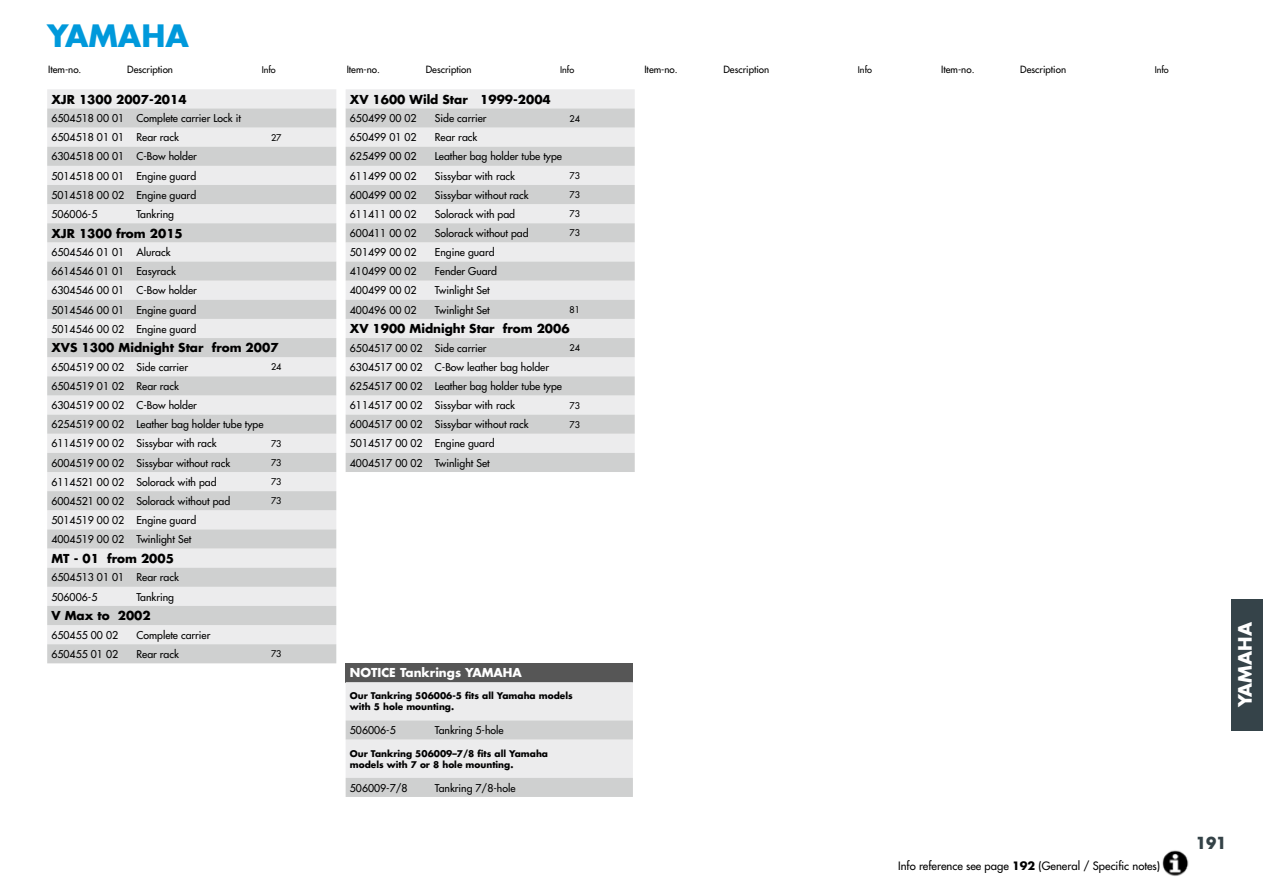
<style>
.page{position:relative;width:1263px;height:893px;background:#fff}
.page>*{position:absolute;margin:0;border:0;box-sizing:border-box;transform-origin:0 0}
.t1{font:700 30px "Futura";color:#0099db}
.t2{font:700 18px "Futura";letter-spacing:-.005em;color:#fff}
.t3{font:700 16.5px "Avant Garde";color:#344247}
.t4{font:700 12px "Futura";color:#000}
.t5{font:700 12px "Futura";color:#fff}
.t6{font:11.25px "Futura";color:#000}
.t7{font:10.5px/19.2px "Futura";color:#000}
.t8{font:9.75px "Futura";color:#000}
.t9{font:700 9px/10.8px "Futura";color:#000}
.t10{font:9px "Futura";color:#000}
.s1{font-weight:700}
</style>
<div class="page">
<img style="left:1162px;top:850px;width:27px;height:26px">
<div style="left:1231px;top:600px;width:32px;height:131px;background:#354349"></div>
<div style="left:47px;top:89px;width:289px;height:19px;background:#ececed"></div>
<svg style="left:47px;top:108px;width:289px;height:555px"></svg>
<div style="left:346px;top:89px;width:289px;height:19px;background:#ececed"></div>
<svg style="left:346px;top:108px;width:289px;height:364px;fill:#d1d2d2"></svg>
<div style="left:346px;top:663px;width:287px;height:19px;background:#565656"></div>
<svg style="left:346px;top:682px;width:287px;height:115px"></svg>
<h1 class="t1" style="left:47px;top:15px;width:143px">YAMAHA</h1>
<p class="t8" style="left:48px;top:63px;width:35px">Item-no.</p>
<p class="t8" style="left:127px;top:63px;width:47px">Description</p>
<p class="t10" style="left:262px;top:64px;width:16px">Info</p>
<p class="t8" style="left:347px;top:63px;width:35px">Item-no.</p>
<p class="t8" style="left:426px;top:63px;width:47px">Description</p>
<p class="t10" style="left:560px;top:64px;width:16px">Info</p>
<p class="t8" style="left:644px;top:63px;width:35px">Item-no.</p>
<p class="t8" style="left:723px;top:63px;width:47px">Description</p>
<p class="t10" style="left:858px;top:64px;width:16px">Info</p>
<p class="t8" style="left:941px;top:63px;width:35px">Item-no.</p>
<p class="t8" style="left:1020px;top:63px;width:47px">Description</p>
<p class="t10" style="left:1155px;top:64px;width:16px">Info</p>
<p class="t4" style="left:51px;top:91px;width:137px">XJR 1300 2007-2014</p>
<p class="t7" style="left:51px;top:109px;width:191px">6504518 00 01 Complete carrier Lock it<br>6504518 01 01 Rear rack</p>
<p class="t10" style="left:271px;top:132px;width:12px">27</p>
<p class="t7" style="left:51px;top:147px;width:147px;text-align:justify">6304518 00 01 C-Bow holder 5014518 00 01 Engine guard 5014518 00 02 Engine guard 506006-5</p>
<p class="t7" style="left:136px;top:204px;width:39px">Tankring</p>
<p class="t4" style="left:51px;top:225px;width:133px">XJR 1300 from 2015</p>
<p class="t7" style="left:51px;top:243px;width:147px">6504546 01 01 Alurack<br>6614546 01 01 Easyrack<br>6304546 00 01 C-Bow holder<br>5014546 00 01 Engine guard<br>5014546 00 02 Engine guard</p>
<p class="t4" style="left:51px;top:340px;width:229px">XVS 1300 Midnight Star from 2007</p>
<p class="t7" style="left:51px;top:357px;width:138px">6504519 00 02 Side carrier</p>
<p class="t10" style="left:271px;top:361px;width:12px">24</p>
<p class="t7" style="left:51px;top:376px;width:214px">6504519 01 02 Rear rack<br>6304519 00 02 C-Bow holder<br>6254519 00 02 Leather bag holder tube type<br>6114519 00 02 Sissybar with rack</p>
<p class="t10" style="left:271px;top:438px;width:12px">73</p>
<p class="t7" style="left:51px;top:453px;width:180px">6004519 00 02 Sissybar without rack</p>
<p class="t10" style="left:271px;top:457px;width:12px">73</p>
<p class="t7" style="left:51px;top:472px;width:167px">6114521 00 02 Solorack with pad</p>
<p class="t10" style="left:271px;top:476px;width:12px">73</p>
<p class="t7" style="left:51px;top:491px;width:180px">6004521 00 02 Solorack without pad</p>
<p class="t10" style="left:271px;top:495px;width:12px">73</p>
<p class="t7" style="left:51px;top:510px;width:146px">5014519 00 02 Engine guard<br>4004519 00 02 Twinlight Set</p>
<p class="t4" style="left:51px;top:550px;width:124px">MT - 01 from 2005</p>
<p class="t7" style="left:51px;top:568px;width:129px">6504513 01 01 Rear rack<br>506006-5</p>
<p class="t7" style="left:136px;top:587px;width:39px">Tankring</p>
<p class="t4" style="left:51px;top:607px;width:101px">V Max to 2002</p>
<p class="t7" style="left:51px;top:625px;width:68px">650455 00 02</p>
<p class="t7" style="left:136px;top:625px;width:75px">Complete carrier</p>
<p class="t7" style="left:51px;top:644px;width:68px">650455 01 02</p>
<p class="t7" style="left:136px;top:644px;width:44px">Rear rack</p>
<p class="t10" style="left:271px;top:648px;width:12px">73</p>
<p class="t4" style="left:350px;top:91px;width:202px">XV 1600 Wild Star 1999-2004</p>
<p class="t7" style="left:350px;top:109px;width:68px">650499 00 02</p>
<p class="t7" style="left:435px;top:109px;width:53px">Side carrier</p>
<p class="t10" style="left:569px;top:112px;width:12px">24</p>
<p class="t7" style="left:350px;top:128px;width:68px">650499 01 02</p>
<p class="t7" style="left:435px;top:128px;width:44px">Rear rack</p>
<p class="t7" style="left:350px;top:147px;width:68px">625499 00 02</p>
<p class="t7" style="left:435px;top:147px;width:129px">Leather bag holder tube type</p>
<p class="t7" style="left:350px;top:166px;width:68px">611499 00 02</p>
<p class="t7" style="left:435px;top:166px;width:82px">Sissybar with rack</p>
<p class="t10" style="left:569px;top:170px;width:12px">73</p>
<p class="t7" style="left:350px;top:185px;width:68px">600499 00 02</p>
<p class="t7" style="left:435px;top:185px;width:95px">Sissybar without rack</p>
<p class="t10" style="left:569px;top:189px;width:12px">73</p>
<p class="t7" style="left:350px;top:204px;width:68px">611411 00 02</p>
<p class="t7" style="left:435px;top:204px;width:82px">Solorack with pad</p>
<p class="t10" style="left:569px;top:208px;width:12px">73</p>
<p class="t7" style="left:350px;top:223px;width:68px">600411 00 02</p>
<p class="t7" style="left:435px;top:223px;width:95px">Solorack without pad</p>
<p class="t10" style="left:569px;top:227px;width:12px">73</p>
<p class="t7" style="left:350px;top:243px;width:68px">501499 00 02</p>
<p class="t7" style="left:435px;top:243px;width:61px">Engine guard</p>
<p class="t7" style="left:350px;top:262px;width:68px">410499 00 02</p>
<p class="t7" style="left:435px;top:262px;width:64px">Fender Guard</p>
<p class="t7" style="left:350px;top:281px;width:68px">400499 00 02</p>
<p class="t7" style="left:435px;top:281px;width:56px">Twinlight Set</p>
<p class="t7" style="left:350px;top:300px;width:68px">400496 00 02</p>
<p class="t7" style="left:435px;top:300px;width:56px">Twinlight Set</p>
<p class="t10" style="left:569px;top:304px;width:12px">81</p>
<p class="t4" style="left:350px;top:320px;width:221px">XV 1900 Midnight Star from 2006</p>
<p class="t7" style="left:350px;top:338px;width:138px">6504517 00 02 Side carrier</p>
<p class="t10" style="left:569px;top:342px;width:12px">24</p>
<p class="t7" style="left:350px;top:357px;width:214px">6304517 00 02 C-Bow leather bag holder<br>6254517 00 02 Leather bag holder tube type<br>6114517 00 02 Sissybar with rack</p>
<p class="t10" style="left:569px;top:399px;width:12px">73</p>
<p class="t7" style="left:350px;top:415px;width:180px">6004517 00 02 Sissybar without rack</p>
<p class="t10" style="left:569px;top:419px;width:12px">73</p>
<p class="t7" style="left:350px;top:434px;width:146px">5014517 00 02 Engine guard<br>4004517 00 02 Twinlight Set</p>
<p class="t5" style="left:350px;top:664px;width:174px">NOTICE Tankrings YAMAHA</p>
<p class="t9" style="left:350px;top:690px;width:224px">Our Tankring 506006-5 fits all Yamaha models with 5 hole mounting.</p>
<p class="t7" style="left:350px;top:721px;width:47px">506006-5</p>
<p class="t7" style="left:435px;top:721px;width:70px">Tankring 5-hole</p>
<p class="t9" style="left:350px;top:748px;width:200px">Our Tankring 506009–7/8 fits all Yamaha models with 7 or 8 hole mounting.</p>
<p class="t7" style="left:350px;top:778px;width:59px">506009-7/8</p>
<p class="t7" style="left:435px;top:778px;width:82px">Tankring 7/8-hole</p>
<p class="t6" style="left:898px;top:858px;width:264px">Info reference see page <span class="s1">192</span> (General / Specific notes)</p>
<h2 class="t2" style="left:1233px;top:707px;width:87px;rotate:-90deg">YAMAHA</h2>
<h3 class="t3" style="left:1196px;top:832px;width:32px">191</h3>
</div>
